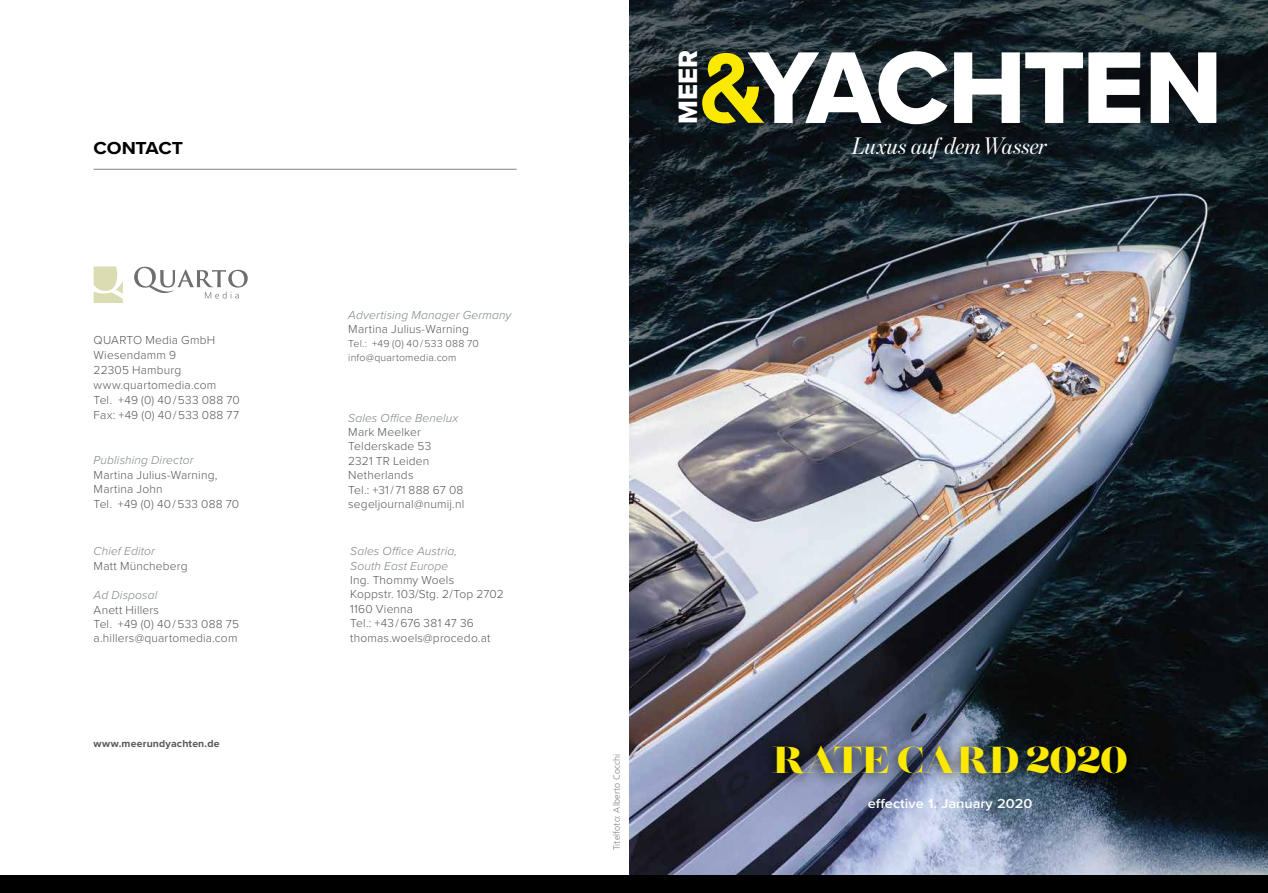
<style>
.page{position:relative;width:1268px;height:893px;background:#fff}
.page>*{position:absolute;margin:0;border:0;box-sizing:border-box;transform-origin:0 0}
.t1{font:105.75px "Proxima Nova Extrabld";letter-spacing:-.03em;color:#fff}
.t2{font:37.5px "Lust Didone";color:#fce900}
.t3{font:27.6px "Proxima Nova Extrabld";color:#fff}
.t4{font:italic 24.15px "Benton Mod Disp";color:#fff}
.t5{font:700 18px "Proxima Nova";letter-spacing:-.01em;color:#000;scale:1.08 1}
.t6{font:600 13.5px "Proxima Nova";color:#fff;scale:1.08 1}
.t7{font:300 12px/14.4px "Proxima Nova";letter-spacing:.015em;color:#575756}
.t8{font:italic 300 12px/14.4px "Proxima Nova";letter-spacing:.01em;color:#7d8386}
.t9{font:300 10.5px/14.4px "Proxima Nova";letter-spacing:.02em;color:#575756}
.t10{font:700 10.5px "Proxima Nova";letter-spacing:.015em;color:#575756}
.t11{font:300 9px "Frutiger";letter-spacing:.015em;color:#7d8386}
</style>
<div class="page">
<img style="left:629px;top:0;width:638px;height:876px">
<svg style="left:761px;top:733px;width:379px;height:54px"></svg>
<svg style="left:94px;top:266px;width:29px;height:37px"></svg>
<svg style="left:134px;top:267px;width:114px;height:32px"></svg>
<div style="left:0;top:876px;width:1267px;height:17px;background:#000"></div>
<hr style="left:94px;top:169px;width:422px;height:1px;background:#7d8386">
<svg style="left:702px;top:53px;width:62px;height:70px"></svg>
<h3 class="t5" style="left:94px;top:134px;width:84px">CONTACT</h3>
<p class="t7" style="left:94px;top:332px;width:147px;line-height:15px">QUARTO Media GmbH<br>Wiesendamm 9<br>22305 Hamburg www.quartomedia.com<br>Tel. +49 (0) 40 / 533 088 70<br>Fax: +49 (0) 40 / 533 088 77</p>
<p class="t8" style="left:94px;top:453px;width:101px">Publishing Director</p>
<p class="t7" style="left:94px;top:467px;width:147px">Martina Julius-Warning,<br>Martina John<br>Tel. +49 (0) 40 / 533 088 70</p>
<p class="t8" style="left:94px;top:543px;width:63px">Chief Editor</p>
<p class="t7" style="left:94px;top:558px;width:95px">Matt Müncheberg</p>
<p class="t8" style="left:94px;top:587px;width:65px">Ad Disposal</p>
<p class="t7" style="left:94px;top:602px;width:147px">Anett Hillers<br>Tel. +49 (0) 40 / 533 088 75 a.hillers@quartomedia.com</p>
<p class="t10" style="left:94px;top:735px;width:127px">www.meerundyachten.de</p>
<p class="t8" style="left:348px;top:307px;width:164px">Advertising Manager Germany</p>
<p class="t7" style="left:348px;top:321px;width:122px">Martina Julius-Warning</p>
<p class="t9" style="left:348px;top:335px;width:132px">Tel.: +49 (0) 40 / 533 088 70 info@quartomedia.com</p>
<p class="t8" style="left:348px;top:410px;width:111px">Sales Office Benelux</p>
<p class="t7" style="left:348px;top:424px;width:118px">Mark Meelker<br>Telderskade 53<br>2321 TR Leiden<br>Netherlands<br>Tel.: +31 / 71 888 67 08 segeljournal@numij.nl</p>
<p class="t8" style="left:350px;top:543px;width:108px">Sales Office Austria,<br>South East Europe</p>
<p class="t7" style="left:350px;top:572px;width:155px">Ing. Thommy Woels<br>Koppstr. 103/Stg. 2/Top 2702<br>1160 Vienna<br>Tel.: +43 / 676 381 47 36 thomas.woels@procedo.at</p>
<h3 class="t3" style="left:667px;top:124px;width:76px;rotate:-90deg">MEER</h3>
<h1 class="t1" style="left:748px;top:9px;width:475px">YACHTEN</h1>
<h3 class="t4" style="left:852px;top:132px;width:196px">Luxus auf dem Wasser</h3>
<p class="t11" style="left:611px;top:850px;width:98px;rotate:-90deg">Titelfoto: Alberto Cocchi</p>
<h2 class="t2" style="left:772px;top:737px;width:356px">RATE CARD 2020</h2>
<p class="t6" style="left:867px;top:793px;width:154px">effective 1. January 2020</p>
</div>
